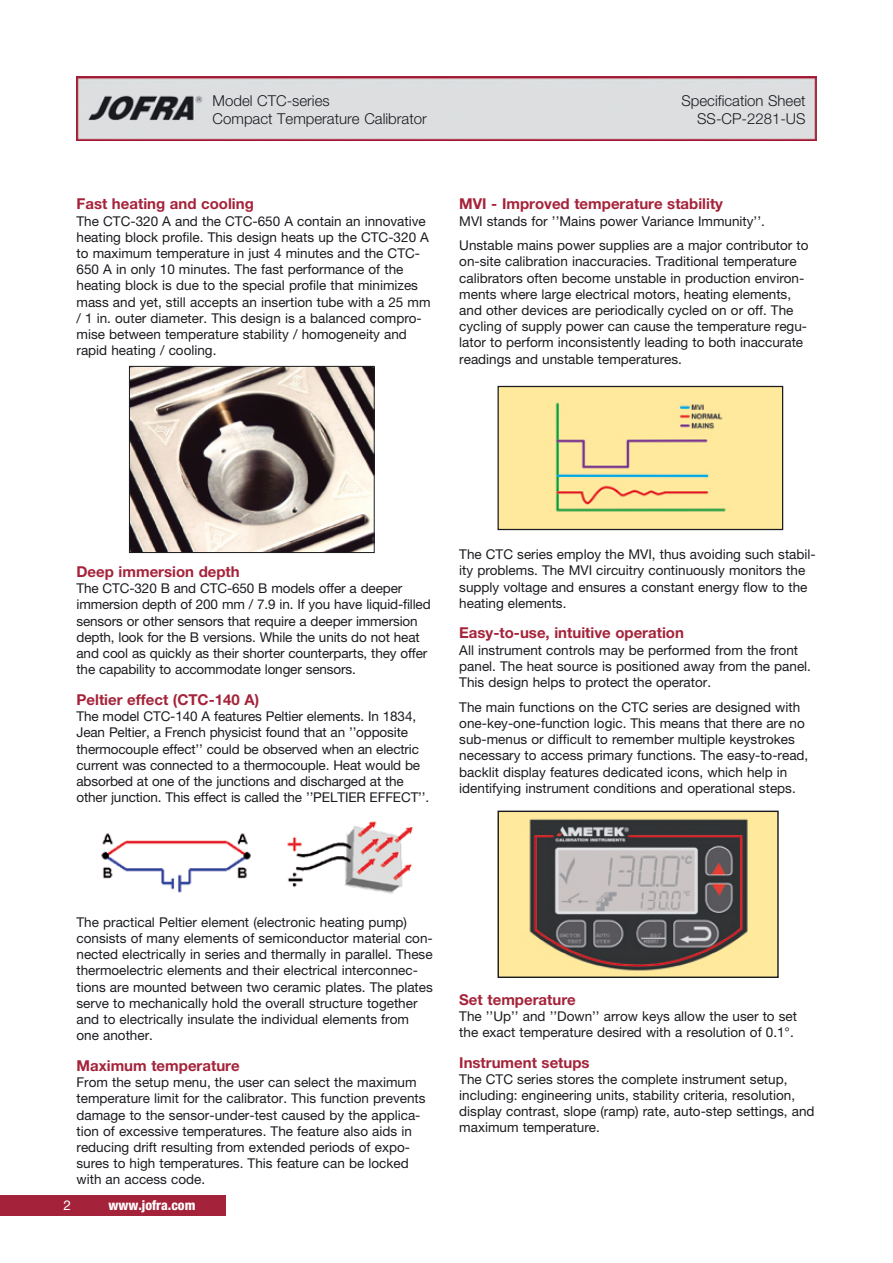
<style>
.page{position:relative;width:893px;height:1263px;background:#fff}
.page>*{position:absolute;margin:0;border:0;box-sizing:border-box;transform-origin:0 0}
.t1{font:700 15px "Helvetica Neue";color:#a5233a}
.t2{font:300 15px/18px "Helvetica Neue";color:#1b1c20;text-align:right}
.t3{font:13.5px/16.2px "Helvetica Neue";color:#1b1c20}
.t4{font:800 condensed 13.5px "Helvetica Neue";color:#fff}
</style>
<div class="page">
<img style="left:131px;top:368px;width:241px;height:183px">
<div style="left:129px;top:366px;width:245px;height:187px;border:1px solid #1b1c20"></div>
<img style="left:101px;top:821px;width:313px;height:73px">
<img style="left:499px;top:388px;width:282px;height:140px">
<div style="left:497px;top:386px;width:286px;height:144px;border:1px solid #1b1c20"></div>
<img style="left:499px;top:813px;width:278px;height:163px">
<div style="left:497px;top:811px;width:282px;height:167px;border:1px solid #1b1c20"></div>
<img style="left:77px;top:77px;width:739px;height:63px">
<div style="left:0;top:1195px;width:225px;height:21px;background:#a5233a"></div>
<p class="t2" style="left:213px;top:92px;width:216px;text-align:left">Model CTC-series<br>Compact Temperature Calibrator</p>
<p class="t1" style="left:77px;top:195px;width:179px">Fast heating and cooling</p>
<p class="t3" style="left:77px;top:212px;width:356px">The CTC-320 A and the CTC-650 A contain an innovative heating block profile. This design heats up the CTC-320 A to maximum temperature in just 4 minutes and the CTC-650 A in only 10 minutes. The fast performance of the heating block is due to the special profile that minimizes mass and yet, still accepts an insertion tube with a 25 mm / 1 in. outer diameter. This design is a balanced compro&shy;mise between temperature stability / homogeneity and rapid heating / cooling.</p>
<p class="t2" style="left:681px;top:92px;width:126px">Specification Sheet<br>SS-CP-2281-US</p>
<p class="t1" style="left:459px;top:195px;width:265px">MVI - Improved temperature stability</p>
<p class="t3" style="left:459px;top:208px;width:351px;line-height:24.8px">MVI stands for ’’Mains power Variance Immunity’’.<br>Unstable mains power supplies are a major contributor to</p>
<p class="t3" style="left:459px;top:253px;width:349px">on-site calibration inaccuracies. Traditional temperature calibrators often become unstable in production environ&shy;ments where large electrical motors, heating elements, and other devices are periodically cycled on or off. The cycling of supply power can cause the temperature regu&shy;lator to perform inconsistently leading to both inaccurate readings and unstable temperatures.</p>
<p class="t1" style="left:77px;top:562px;width:165px">Deep immersion depth</p>
<p class="t3" style="left:77px;top:580px;width:356px">The CTC-320 B and CTC-650 B models offer a deeper immersion depth of 200 mm / 7.9 in. If you have liquid-filled sensors or other sensors that require a deeper immersion depth, look for the B versions. While the units do not heat and cool as quickly as their shorter counterparts, they offer the capability to accommodate longer sensors.</p>
<p class="t1" style="left:77px;top:690px;width:184px">Peltier effect (CTC-140 A)</p>
<p class="t3" style="left:77px;top:708px;width:354px">The model CTC-140 A features Peltier elements. In 1834, Jean Peltier, a French physicist found that an ’’opposite thermocouple effect’’ could be observed when an electric current was connected to a thermocouple. Heat would be absorbed at one of the junctions and discharged at the other junction. This effect is called the ’’PELTIER EFFECT’’.</p>
<p class="t3" style="left:459px;top:546px;width:358px">The CTC series employ the MVI, thus avoiding such stabil&shy;ity problems. The MVI circuitry continuously monitors the supply voltage and ensures a constant energy flow to the heating elements.</p>
<p class="t1" style="left:459px;top:624px;width:226px">Easy-to-use, intuitive operation</p>
<p class="t3" style="left:459px;top:642px;width:353px">All instrument controls may be performed from the front panel. The heat source is positioned away from the panel.<br>This design helps to protect the operator.</p>
<p class="t3" style="left:459px;top:699px;width:351px">The main functions on the CTC series are designed with one-key-one-function logic. This means that there are no sub-menus or difficult to remember multiple keystrokes necessary to access primary functions. The easy-to-read, backlit display features dedicated icons, which help in identifying instrument conditions and operational steps.</p>
<p class="t3" style="left:77px;top:914px;width:358px">The practical Peltier element (electronic heating pump) consists of many elements of semiconductor material con&shy;nected electrically in series and thermally in parallel. These thermoelectric elements and their electrical interconnec&shy;tions are mounted between two ceramic plates. The plates serve to mechanically hold the overall structure together and to electrically insulate the individual elements from one another.</p>
<p class="t1" style="left:77px;top:1056px;width:165px">Maximum temperature</p>
<p class="t3" style="left:77px;top:1074px;width:350px">From the setup menu, the user can select the maximum temperature limit for the calibrator. This function prevents damage to the sensor-under-test caused by the applica&shy;tion of excessive temperatures. The feature also aids in reducing drift resulting from extended periods of expo&shy;sures to high temperatures. This feature can be locked with an access code.</p>
<p class="t4" style="left:108px;top:1197px;width:89px">www.jofra.com</p>
<p class="t1" style="left:459px;top:990px;width:118px">Set temperature</p>
<p class="t3" style="left:459px;top:1007px;width:339px">The ’’Up’’ and ’’Down’’ arrow keys allow the user to set the exact temperature desired with a resolution of 0.1°.</p>
<p class="t1" style="left:459px;top:1053px;width:132px">Instrument setups</p>
<p class="t3" style="left:459px;top:1071px;width:357px">The CTC series stores the complete instrument setup, including: engineering units, stability criteria, resolution, display contrast, slope (ramp) rate, auto-step settings, and maximum temperature.</p>
</div>
